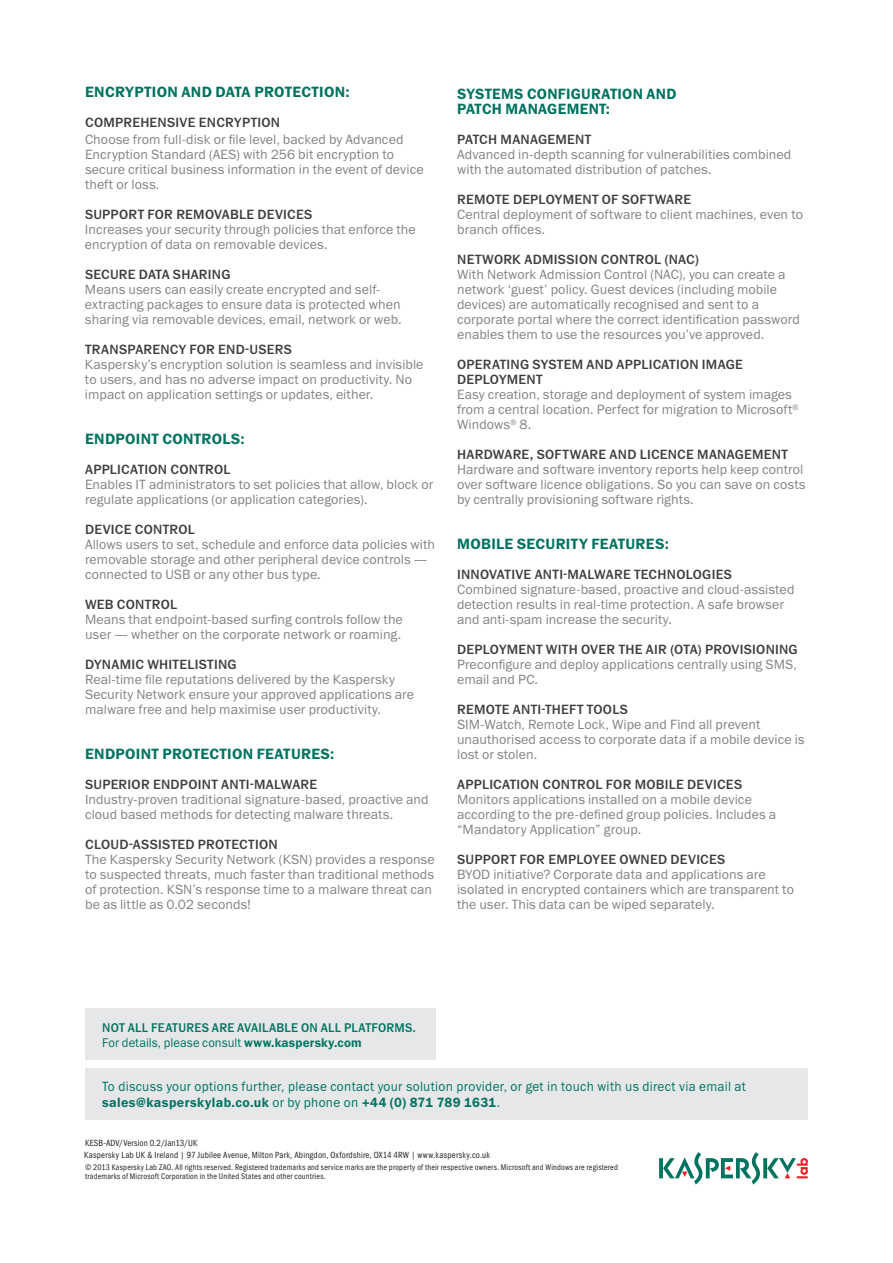
<style>
.page{position:relative;width:893px;height:1263px;background:#fff}
.page>*{position:absolute;margin:0;border:0;box-sizing:border-box;transform-origin:0 0}
.t1{font:600 15px "Lab Gothic";letter-spacing:.02em;color:#007360}
.t2{font:13.5px/15px "Lab Gothic";letter-spacing:.005em;color:#808285}
.t3{font:500 13.5px/15px "Lab Gothic";letter-spacing:.02em;color:#3e3e3f}
.t4{font:13.5px/16.2px "Lab Gothic";letter-spacing:.025em;color:#007360;scale:.95 1}
.t5{font:500 12.75px "Lab Gothic";letter-spacing:.025em;color:#007360;scale:.95 1}
.t6{font:12.75px "Lab Gothic";letter-spacing:.005em;color:#007360;scale:.95 1}
.t7{font:9px "Lab Gothic Cond";letter-spacing:.025em;color:#231f20;scale:.95 1}
.t8{font:8.25px/9px "Lab Gothic Cond";letter-spacing:.03em;color:#231f20;scale:.95 1}
.s1{font-weight:600}
</style>
<div class="page">
<svg style="left:659px;top:1152px;width:149px;height:32px"></svg>
<div style="left:85px;top:1009px;width:351px;height:51px;background:#e6e7e9"></div>
<div style="left:85px;top:1068px;width:723px;height:51px;background:#e6e7e9"></div>
<p class="t1" style="left:85px;top:83px;width:20px">ENCRYPTION</p>
<p class="t1" style="left:181px;top:83px;width:11px">AND</p>
<p class="t1" style="left:216px;top:83px;width:20px">DATA</p>
<p class="t1" style="left:254px;top:83px;width:20px">PROTECTION</p>
<p class="t1" style="left:345px;top:83px;width:6px">:</p>
<p class="t3" style="left:85px;top:115px;width:20px">COMPR</p>
<p class="t3" style="left:132px;top:115px;width:149px">EHENSIVE ENCRYPTION</p>
<p class="t2" style="left:85px;top:132px;width:340px">Choose from full-disk or file level, backed by Advanced Encryption Standard (AES) with 256 bit encryption to secure critical business information in the event of device theft or loss.</p>
<p class="t3" style="left:85px;top:207px;width:27px">SUPPOR</p>
<p class="t3" style="left:138px;top:207px;width:175px">T FOR REMOVABLE DEVICES</p>
<p class="t2" style="left:85px;top:222px;width:332px">Increases your security through policies that enforce the encryption of data on removable devices.</p>
<p class="t3" style="left:85px;top:267px;width:147px">SECURE DATA SHARING</p>
<p class="t2" style="left:85px;top:282px;width:318px">Means users can easily create encrypted and self&shy;extracting packages to ensure data is protected when sharing via removable devices, email, network or web.</p>
<p class="t3" style="left:85px;top:342px;width:199px">TRANSPARENCY FOR END-USERS</p>
<p class="t2" style="left:85px;top:357px;width:340px">Kaspersky’s encryption solution is seamless and invisible to users, and has no adverse impact on productivity. No impact on application settings or updates, either.</p>
<p class="t1" style="left:85px;top:430px;width:20px">ENDPOINT</p>
<p class="t1" style="left:162px;top:430px;width:21px">CONTRO</p>
<p class="t1" style="left:222px;top:430px;width:24px">LS:</p>
<p class="t3" style="left:85px;top:462px;width:147px">APPLICATION CONTROL</p>
<p class="t2" style="left:85px;top:477px;width:350px">Enables IT administrators to set policies that allow, block or regulate applications (or application categories).</p>
<p class="t3" style="left:85px;top:522px;width:111px">DEVICE CONTROL</p>
<p class="t2" style="left:85px;top:537px;width:352px">Allows users to set, schedule and enforce data policies with removable storage and other peripheral device controls — connected to USB or any other bus type.</p>
<p class="t3" style="left:85px;top:597px;width:94px">WEB CONTROL</p>
<p class="t2" style="left:85px;top:612px;width:319px">Means that endpoint-based surfing controls follow the user — whether on the corporate network or roaming.</p>
<p class="t3" style="left:85px;top:657px;width:153px">DYNAMIC WHITELISTING</p>
<p class="t2" style="left:85px;top:672px;width:330px">Real-time file reputations delivered by the Kaspersky<br>Security Network ensure your approved applications are malware free and help maximise user productivity.</p>
<p class="t1" style="left:85px;top:745px;width:20px">ENDPOINT</p>
<p class="t1" style="left:162px;top:745px;width:173px">PROTECTION FEATURES:</p>
<p class="t3" style="left:85px;top:777px;width:95px">SUPERIOR ENDPO</p>
<p class="t3" style="left:198px;top:777px;width:121px">INT ANTI-MALWARE</p>
<p class="t2" style="left:85px;top:792px;width:345px">Industry-proven traditional signature-based, proactive and cloud based methods for detecting malware threats.</p>
<p class="t3" style="left:85px;top:837px;width:57px">CLOUD-ASS</p>
<p class="t3" style="left:158px;top:837px;width:121px">ISTED PROTECTION</p>
<p class="t2" style="left:85px;top:852px;width:351px">The Kaspersky Security Network (KSN) provides a response to suspected threats, much faster than traditional methods of protection. KSN’s response time to a malware threat can be as little as 0.02 seconds!</p>
<p class="t1" style="left:457px;top:85px;width:19px">SYSTE</p>
<p class="t1" style="left:501px;top:85px;width:45px">MS CONFI</p>
<p class="t1" style="left:571px;top:85px;width:20px">GURATION</p>
<p class="t1" style="left:647px;top:85px;width:11px">AND</p>
<p class="t1" style="left:457px;top:100px;width:60px">PATC H MANA</p>
<p class="t1" style="left:547px;top:100px;width:64px">GEMENT:</p>
<p class="t3" style="left:457px;top:132px;width:136px">PATCH MANAGEMENT</p>
<p class="t2" style="left:457px;top:147px;width:336px">Advanced in-depth scanning for vulnerabilities combined with the automated distribution of patches.</p>
<p class="t3" style="left:457px;top:192px;width:235px">REMOTE DEPLOYMENT OF SOFTWARE</p>
<p class="t2" style="left:457px;top:207px;width:347px">Central deployment of software to client machines, even to branch offices.</p>
<p class="t3" style="left:457px;top:252px;width:78px">NETWOR K ADM</p>
<p class="t3" style="left:554px;top:252px;width:147px">ISSION CONTROL (NAC)</p>
<p class="t2" style="left:457px;top:267px;width:344px">With Network Admission Control (NAC), you can create a network ‘guest’ policy. Guest devices (including mobile devices) are automatically recognised and sent to a corporate portal where the correct identification password enables them to use the resources you’ve approved.</p>
<p class="t3" style="left:457px;top:357px;width:287px">OPERATING SYSTEM AND APPLICATION IMAGE<br>DEPLOYMENT</p>
<p class="t2" style="left:457px;top:387px;width:343px">Easy creation, storage and deployment of system images from a central location. Perfect for migration to Microsoft<sup>®<br></sup>Windows<sup>®</sup> 8.</p>
<p class="t3" style="left:457px;top:447px;width:332px">HARDWARE, SOFTWARE AND LICENCE MANAGEMENT</p>
<p class="t2" style="left:457px;top:462px;width:350px">Hardware and software inventory reports help keep control over software licence obligations. So you can save on costs by centrally provisioning software rights.</p>
<p class="t1" style="left:457px;top:535px;width:11px">MOBI</p>
<p class="t1" style="left:496px;top:535px;width:174px">LE SECURITY FEATURES:</p>
<p class="t3" style="left:457px;top:567px;width:275px">INNOVATIVE ANTI-MALWARE TECHNOLOGIES</p>
<p class="t2" style="left:457px;top:582px;width:339px">Combined signature-based, proactive and cloud-assisted detection results in real-time protection. A safe browser and anti-spam increase the security.</p>
<p class="t3" style="left:457px;top:642px;width:342px">DEPLOYMENT WITH OVER THE AIR (OTA) PROVISIONING</p>
<p class="t2" style="left:457px;top:657px;width:341px">Preconfigure and deploy applications centrally using SMS, email and PC.</p>
<p class="t3" style="left:457px;top:702px;width:139px">REMOTE ANTI-THEFT TOO</p>
<p class="t3" style="left:612px;top:702px;width:16px">LS</p>
<p class="t2" style="left:457px;top:717px;width:349px">SIM-Watch, Remote Lock, Wipe and Find all prevent unauthorised access to corporate data if a mobile device is lost or stolen.</p>
<p class="t3" style="left:457px;top:777px;width:285px">APPLICATION CONTROL FOR MOBILE DEVICES</p>
<p class="t2" style="left:457px;top:792px;width:321px">Monitors applications installed on a mobile device according to the pre-defined group policies. Includes a “Mandatory Application” group.</p>
<p class="t3" style="left:457px;top:852px;width:27px">SUPPOR</p>
<p class="t3" style="left:510px;top:852px;width:49px">T FOR EMP</p>
<p class="t3" style="left:576px;top:852px;width:149px">LOYEE OWNED DEVICES</p>
<p class="t2" style="left:457px;top:867px;width:338px">BYOD initiative? Corporate data and applications are isolated in encrypted containers which are transparent to the user. This data can be wiped separately.</p>
<p class="t5" style="left:102px;top:1019px;width:301px">NOT ALL FEATURES ARE AVAILABLE ON ALL PLATFORMS</p>
<p class="t5" style="left:413px;top:1019px;width:5px">.</p>
<p class="t6" style="left:102px;top:1035px;width:275px">For details, please consult <span class="s1">WWW.KASPERSKY.COM</span></p>
<p class="t4" style="left:102px;top:1078px;width:679px">To discuss your options further, please contact your solution provider, or get in touch with us direct via email at<br><span class="s1">SALES@KASPERSKYLAB.CO.UK</span> or by phone on <span class="s1">+44 (0) 871 789 1631</span>.</p>
<p class="t7" style="left:85px;top:1138px;width:120px">KESB-ADV/Version 0.2/Jan13/UK</p>
<p class="t7" style="left:84px;top:1149px;width:429px">Kaspersky Lab U K &amp; I reland | 97 Jubilee Avenue, Milton Park, Abingdon, Oxfordshire, OX14 4RW | www.kaspersky.co.uk</p>
<p class="t8" style="left:85px;top:1162px;width:562px">© 2013 Kaspersky Lab ZAO. All rights reserved. Registered trademarks and service marks are the property of their respective owners. Microsoft and Windows are registered trademarks of Microsoft Corporation in the U nited States and other countries.</p>
</div>
